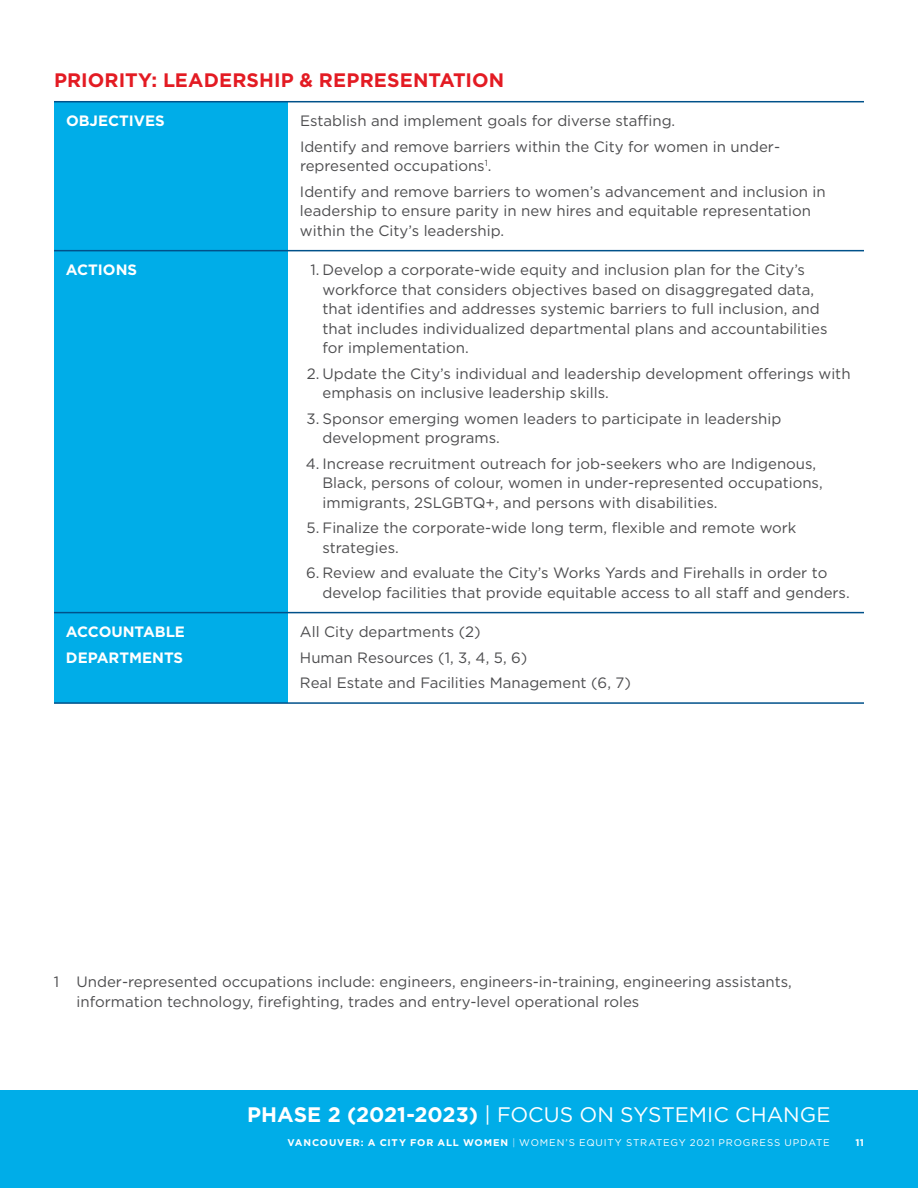
<style>
.page{position:relative;width:918px;height:1188px;background:#fff}
.page>*{position:absolute;margin:0;border:0;box-sizing:border-box;transform-origin:0 0}
.t1{font:21px "Gotham HTF";color:#fff}
.t2{font:700 19.5px "Gotham HTF";letter-spacing:.005em;color:#e31b23}
.t3{font:15px/19.5px "Gotham HTF";color:#4d4d4f}
.t4{font:700 15px/25.5px "Gotham HTF";color:#fff}
.t5{font:9.75px "Gotham HTF";letter-spacing:.085em;color:#fff}
.t6{font:700 9.75px "Gotham HTF";color:#fff}
.s1{font-weight:700}
.s2{font-weight:300}
</style>
<div class="page">
<div style="left:0;top:1090px;width:918px;height:98px;background:#00ade8"></div>
<div style="left:54px;top:102px;width:234px;height:600px;background:#00ade8"></div>
<hr style="left:288px;top:250px;width:576px;height:1px;background:#00518a">
<hr style="left:54px;top:612px;width:234px;height:1px;background:#00518a">
<hr style="left:288px;top:612px;width:576px;height:1px;background:#00518a">
<hr style="left:288px;top:101px;width:576px;height:1px;background:#00518a">
<hr style="left:288px;top:702px;width:576px;height:2px;background:#00518a">
<hr style="left:54px;top:101px;width:234px;height:1px;background:#00518a">
<hr style="left:54px;top:250px;width:234px;height:1px;background:#00518a">
<hr style="left:54px;top:702px;width:234px;height:2px;background:#00518a">
<h2 class="t2" style="left:54px;top:69px;width:452px">PRIORITY: LEADERSHIP &amp; REPRESENTATION</h2>
<p class="t4" style="left:66px;top:108px;width:100px">OBJECTIVES</p>
<p class="t3" style="left:300px;top:108px;width:482px;line-height:25.5px">Establish and implement goals for diverse staffing.<br>Identify and remove barriers within the City for women in under-</p>
<p class="t3" style="left:300px;top:153px;width:527px;line-height:25.5px">represented occupations<sup>1</sup>.<br>Identify and remove barriers to women’s advancement and inclusion in</p>
<p class="t3" style="left:300px;top:201px;width:513px">leadership to ensure parity in new hires and equitable representation within the City’s leadership.</p>
<p class="t4" style="left:66px;top:257px;width:73px">ACTIONS</p>
<p class="t3" style="left:322px;top:260px;width:507px;text-indent:-12px">1. Develop a corporate-wide equity and inclusion plan for the City’s workforce that considers objectives based on disaggregated data, that identifies and addresses systemic barriers to full inclusion, and that includes individualized departmental plans and accountabilities for implementation.</p>
<p class="t3" style="left:322px;top:363px;width:530px;text-indent:-16px">2. Update the City’s individual and leadership development offerings with emphasis on inclusive leadership skills.</p>
<p class="t3" style="left:322px;top:408px;width:460px;text-indent:-16px">3. Sponsor emerging women leaders to participate in leadership development programs.</p>
<p class="t3" style="left:322px;top:453px;width:502px;text-indent:-17px">4. Increase recruitment outreach for job-seekers who are Indigenous,<br>Black, persons of colour, women in under-represented occupations, immigrants, 2SLGBTQ+, and persons with disabilities.</p>
<p class="t3" style="left:322px;top:518px;width:476px;text-indent:-16px">5. Finalize the corporate-wide long term, flexible and remote work strategies.</p>
<p class="t3" style="left:322px;top:563px;width:529px;text-indent:-16px">6. Review and evaluate the City’s Works Yards and Firehalls in order to develop facilities that provide equitable access to all staff and genders.</p>
<p class="t4" style="left:66px;top:619px;width:121px">ACCOUNTABLE<br>DEPARTMENTS</p>
<p class="t3" style="left:300px;top:619px;width:332px;line-height:25.5px">All City departments (2)<br>Human Resources (1, 3, 4, 5, 6)<br>Real Estate and Facilities Management (6, 7)</p>
<p class="t3" style="left:76px;top:972px;width:717px;text-indent:-22px">1 Under-represented occupations include: engineers, engineers-in-training, engineering assistants, information technology, firefighting, trades and entry-level operational roles</p>
<h1 class="t1" style="left:247px;top:1103px;width:585px"><span class="s1">PHASE 2 (2021-2023)</span> | FOCUS ON SYSTEMIC CHANGE</h1>
<p class="t5" style="left:287px;top:1137px;width:544px"><span class="s1">VANCOUVER: A CITY FOR ALL WOMEN</span> <span class="s2">|</span> WOMEN’S EQUITY STRATEGY 2021 PROGRESS UPDATE</p>
<p class="t6" style="left:856px;top:1137px;width:10px">11</p>
</div>
